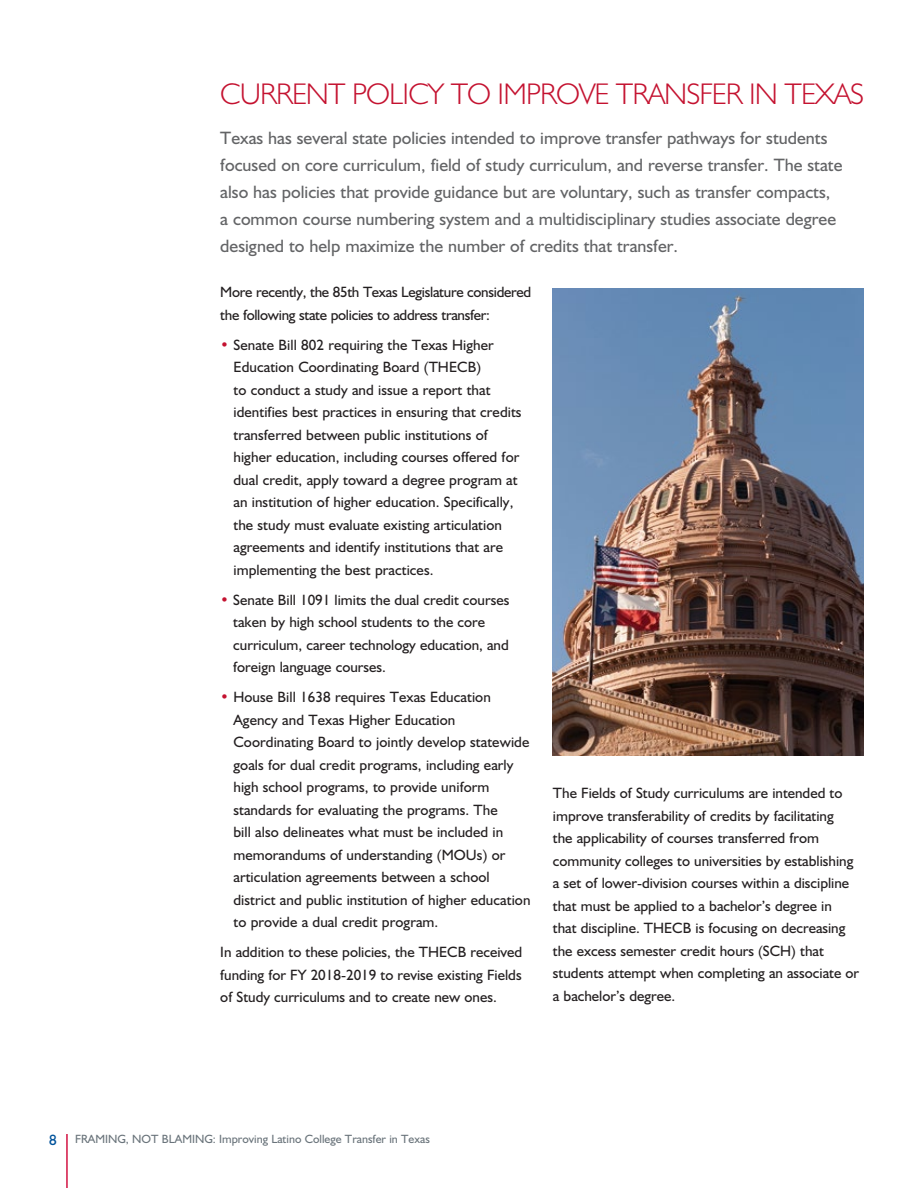
<style>
.page{position:relative;width:918px;height:1188px;background:#fff}
.page>*{position:absolute;margin:0;border:0;box-sizing:border-box;transform-origin:0 0}
.t1{font:300 30px "Humanist 521 BT";letter-spacing:-.03em;color:#c41230}
.t2{font:18px/27px "Humanist 521 BT";color:#636466}
.t3{font:15px/22.5px "Humanist 521 BT";letter-spacing:.005em;color:#231f20}
.t4{font:15px/22.5px "Humanist 521 BT";letter-spacing:-.02em;color:#231f20}
.t5{font:12px "Humanist 521 BT";color:#6a747b}
.s1{color:#c41230}
.s2{font-size:15px;color:#00539b}
</style>
<div class="page">
<hr style="left:66px;top:1134px;width:2px;height:54px;background:#d21242">
<img style="left:553px;top:288px;width:311px;height:468px">
<h1 class="t1" style="left:220px;top:75px;width:645px">CURRENT POLICY TO IMPROVE TRANSFER IN TEXAS</h1>
<p class="t2" style="left:220px;top:124px;width:624px">Texas has several state policies intended to improve transfer pathways for students focused on core curriculum, field of study curriculum, and reverse transfer. The state also has policies that provide guidance but are voluntary, such as transfer compacts, a common course numbering system and a multidisciplinary studies associate degree designed to help maximize the number of credits that transfer.</p>
<p class="t4" style="left:220px;top:281px;width:313px">More recently, the 85th Texas Legislature considered the following state policies to address transfer:</p>
<p class="t3" style="left:233px;top:333px;width:290px;text-indent:-13px"><span class="s1">•</span> Senate Bill 802 requiring the Texas Higher Education Coordinating Board (THECB)<br>to conduct a study and issue a report that identifies best practices in ensuring that credits transferred between public institutions of higher education, including courses offered for dual credit, apply toward a degree program at an institution of higher education. Specifically, the study must evaluate existing articulation agreements and identify institutions that are implementing the best practices.</p>
<p class="t3" style="left:233px;top:588px;width:277px;text-indent:-13px"><span class="s1">•</span> Senate Bill 1091 limits the dual credit courses taken by high school students to the core curriculum, career technology education, and foreign language courses.</p>
<p class="t3" style="left:233px;top:686px;width:299px;text-indent:-13px"><span class="s1">•</span> House Bill 1638 requires Texas Education Agency and Texas Higher Education Coordinating Board to jointly develop statewide goals for dual credit programs, including early high school programs, to provide uniform standards for evaluating the programs. The<br>bill also delineates what must be included in memorandums of understanding (MOUs) or articulation agreements between a school district and public institution of higher education to provide a dual credit program.</p>
<p class="t3" style="left:220px;top:941px;width:303px;text-align:justify">In addition to these policies, the THECB received funding for FY 2018-2019 to revise existing Fields of Study curriculums and to create new ones.</p>
<p class="t3" style="left:553px;top:782px;width:308px">The Fields of Study curriculums are intended to improve transferability of credits by facilitating<br>the applicability of courses transferred from community colleges to universities by establishing a set of lower-division courses within a discipline that must be applied to a bachelor’s degree in that discipline. THECB is focusing on decreasing the excess semester credit hours (SCH) that students attempt when completing an associate or a bachelor’s degree.</p>
<p class="t5" style="left:49px;top:1132px;width:382px"><span class="s2">8</span> FRAMING, NOT BLAMING: Improving Latino College Transfer in Texas</p>
</div>
